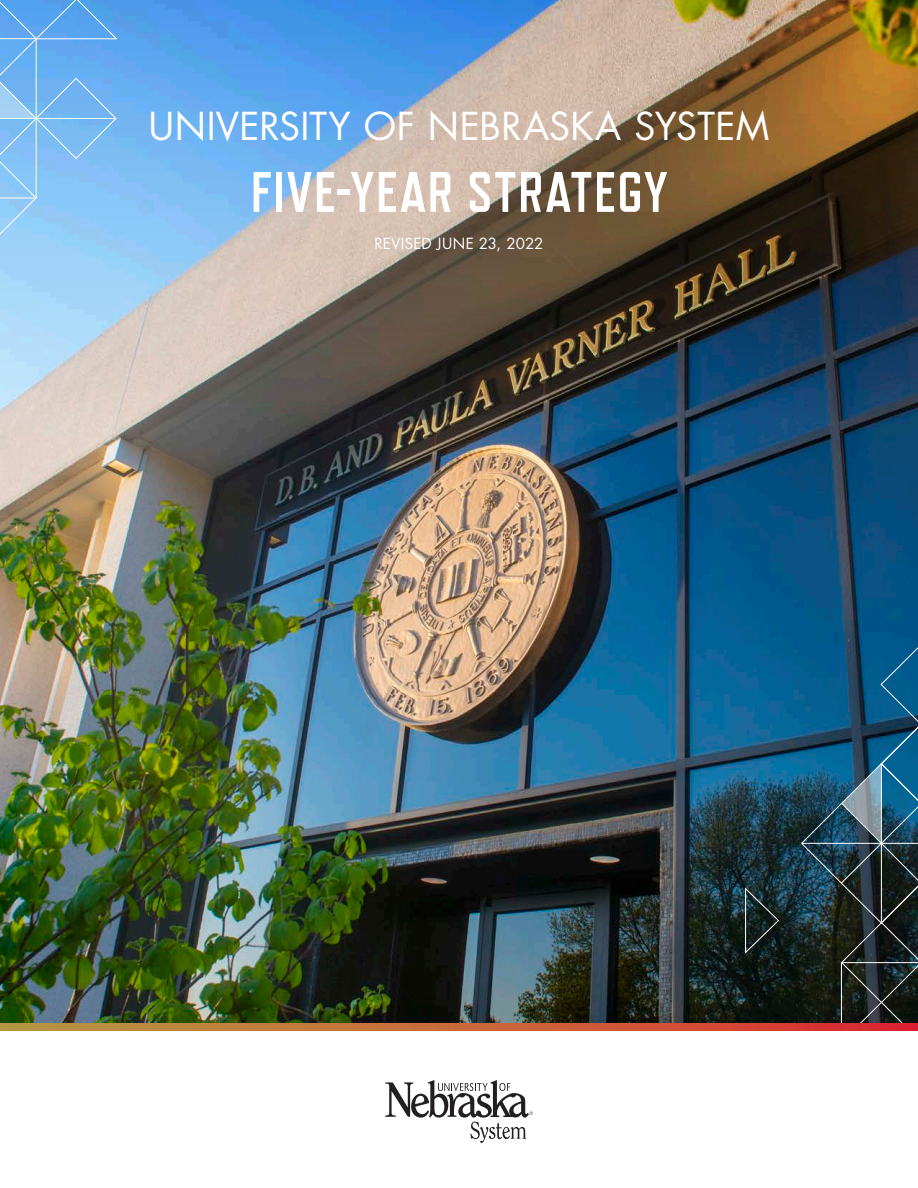
<style>
.page{position:relative;width:918px;height:1188px;background:#fff}
.page>*{position:absolute;margin:0;border:0;box-sizing:border-box;transform-origin:0 0}
.Body_Copy{font:700 57px "Refrigerator Deluxe";letter-spacing:.025em;color:#fff}
.Body_Copy-2{font:37.5px "Futura";letter-spacing:.01em;color:#fff}
.Body_Copy-3{font:15px "Futura";letter-spacing:.02em;color:#fff}
</style>
<div class="page">
<img style="left:0;top:0;width:918px;height:1024px">
<img style="left:801px;top:643px;width:117px;height:381px">
<svg style="left:745px;top:887px;width:35px;height:67px"></svg>
<svg style="left:0;top:0;width:117px;height:276px"></svg>
<svg style="left:0;top:1024px;width:918px;height:7px"></svg>
<svg style="left:385px;top:1080px;width:148px;height:63px"></svg>
<p class="Body_Copy-2" style="left:149px;top:102px;width:622px">UNIVERSITY OF NEBRASKA SYSTEM</p>
<p class="Body_Copy" style="left:251px;top:159px;width:418px">FIVE-YEAR STRATEGY</p>
<p class="Body_Copy-3" style="left:374px;top:234px;width:171px">REVISED JUNE 23, 2022</p>
</div>
